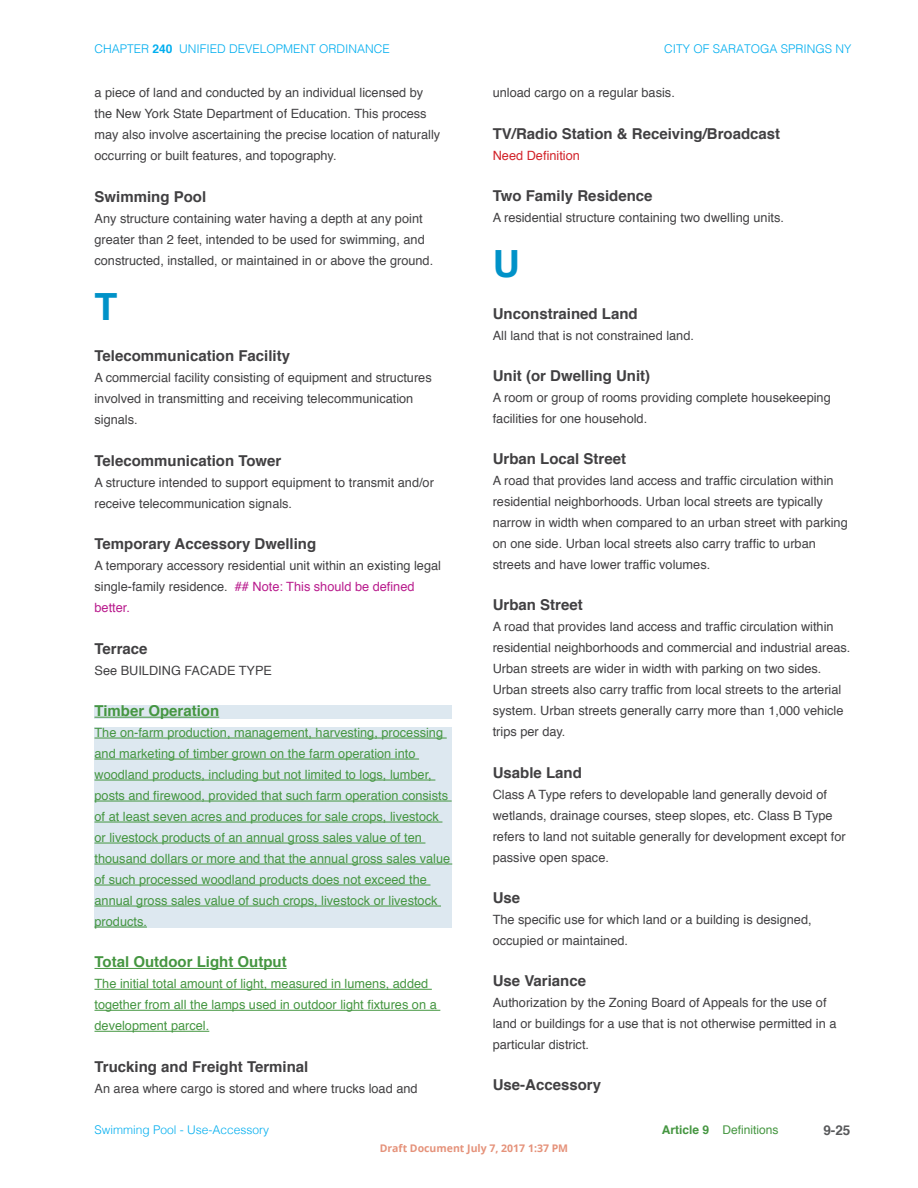
<style>
.page{position:relative;width:918px;height:1188px;background:#fff}
.page>*{position:absolute;margin:0;border:0;box-sizing:border-box;transform-origin:0 0}
.t1{font:700 37.5px "Helvetica";color:#0092c8}
.t2{font:700 15px "Helvetica";color:#414042}
.t3{font:700 15px "Helvetica";color:#459641}
.t4{font:700 13.5px "Helvetica";color:#58595b}
.t5{font:12.75px/21px "Helvetica";color:#414042}
.t6{font:12.75px/21px "Helvetica";color:#459641}
.t7{font:12.75px "Helvetica";color:#d2232a}
.t8{font:300 12px "Helvetica";color:#00aeef}
.t9{font:12px "Helvetica";color:#459641}
.t10{font:700 10.5px "Open Sans";color:#e5927a}
.s1{font-weight:700}
.s2{color:#b91c8d}
</style>
<div class="page">
<div style="left:94px;top:705px;width:358px;height:14px;background:#dde8f0"></div>
<hr style="left:94px;top:717px;width:125px;height:1px;background:#459641">
<div style="left:94px;top:728px;width:358px;height:200px;background:#dde8f0"></div>
<hr style="left:94px;top:738px;width:353px;height:1px;background:#459641">
<hr style="left:94px;top:759px;width:325px;height:1px;background:#459641">
<hr style="left:94px;top:780px;width:341px;height:1px;background:#459641">
<hr style="left:94px;top:801px;width:358px;height:1px;background:#459641">
<hr style="left:94px;top:822px;width:348px;height:1px;background:#459641">
<hr style="left:94px;top:843px;width:331px;height:1px;background:#459641">
<hr style="left:94px;top:864px;width:358px;height:1px;background:#459641">
<hr style="left:94px;top:885px;width:336px;height:1px;background:#459641">
<hr style="left:94px;top:906px;width:347px;height:1px;background:#459641">
<hr style="left:94px;top:927px;width:53px;height:1px;background:#459641">
<hr style="left:94px;top:968px;width:193px;height:1px;background:#459641">
<hr style="left:94px;top:989px;width:338px;height:1px;background:#459641">
<hr style="left:94px;top:1010px;width:346px;height:1px;background:#459641">
<hr style="left:94px;top:1031px;width:115px;height:1px;background:#459641">
<p class="t8" style="left:94px;top:39px;width:297px">CHAPTER <span class="s1">240</span> UNIFIED DEVELOPMENT ORDINANCE</p>
<p class="t5" style="left:94px;top:83px;width:347px">a piece of land and conducted by an individual licensed by the New York State Department of Education. This process may also involve ascertaining the precise location of naturally occurring or built features, and topography.</p>
<p class="t2" style="left:94px;top:184px;width:113px">Swimming Pool</p>
<p class="t5" style="left:94px;top:208px;width:340px">Any structure containing water having a depth at any point greater than 2 feet, intended to be used for swimming, and constructed, installed, or maintained in or above the ground.</p>
<h1 class="t1" style="left:94px;top:277px;width:24px">T</h1>
<p class="t2" style="left:94px;top:344px;width:197px">Telecommunication Facility</p>
<p class="t5" style="left:94px;top:368px;width:339px">A commercial facility consisting of equipment and structures involved in transmitting and receiving telecommunication signals.</p>
<p class="t2" style="left:94px;top:448px;width:188px">Telecommunication Tower</p>
<p class="t5" style="left:94px;top:472px;width:341px">A structure intended to support equipment to transmit and/or receive telecommunication signals.</p>
<p class="t2" style="left:94px;top:531px;width:223px">Temporary Accessory Dwelling</p>
<p class="t5" style="left:94px;top:555px;width:348px">A temporary accessory residential unit within an existing legal single-family residence. <span class="s2">## Note: This should be defined better.</span></p>
<p class="t2" style="left:94px;top:636px;width:55px">Terrace</p>
<p class="t5" style="left:94px;top:660px;width:179px">See BUILDING FACADE TYPE</p>
<p class="t3" style="left:94px;top:699px;width:126px">Timber Operation</p>
<p class="t6" style="left:94px;top:722px;width:357px">The on-farm production, management, harvesting, processing and marketing of timber grown on the farm operation into woodland products, including but not limited to logs, lumber, posts and firewood, provided that such farm operation consists of at least seven acres and produces for sale crops, livestock or livestock products of an annual gross sales value of ten thousand dollars or more and that the annual gross sales value of such processed woodland products does not exceed the annual gross sales value of such crops, livestock or livestock products.</p>
<p class="t3" style="left:94px;top:950px;width:194px">Total Outdoor Light Output</p>
<p class="t6" style="left:94px;top:974px;width:344px">The initial total amount of light, measured in lumens, added together from all the lamps used in outdoor light fixtures on a development parcel.</p>
<p class="t2" style="left:94px;top:1054px;width:215px">Trucking and Freight Terminal</p>
<p class="t5" style="left:94px;top:1078px;width:325px">An area where cargo is stored and where trucks load and</p>
<p class="t8" style="left:664px;top:39px;width:189px">CITY OF SARATOGA SPRINGS NY</p>
<p class="t5" style="left:493px;top:83px;width:184px">unload cargo on a regular basis.</p>
<p class="t2" style="left:493px;top:121px;width:289px">TV/Radio Station &amp; Receiving/Broadcast</p>
<p class="t7" style="left:493px;top:145px;width:89px">Need Definition</p>
<p class="t2" style="left:493px;top:183px;width:161px">Two Family Residence</p>
<p class="t5" style="left:493px;top:207px;width:293px">A residential structure containing two dwelling units.</p>
<h1 class="t1" style="left:493px;top:234px;width:29px">U</h1>
<p class="t2" style="left:493px;top:301px;width:147px">Unconstrained Land</p>
<p class="t5" style="left:493px;top:325px;width:203px">All land that is not constrained land.</p>
<p class="t2" style="left:493px;top:363px;width:159px">Unit (or Dwelling Unit)</p>
<p class="t5" style="left:493px;top:387px;width:340px">A room or group of rooms providing complete housekeeping facilities for one household.</p>
<p class="t2" style="left:493px;top:447px;width:135px">Urban Local Street</p>
<p class="t5" style="left:493px;top:470px;width:357px">A road that provides land access and traffic circulation within residential neighborhoods. Urban local streets are typically narrow in width when compared to an urban street with parking on one side. Urban local streets also carry traffic to urban streets and have lower traffic volumes.</p>
<p class="t2" style="left:493px;top:593px;width:92px">Urban Street</p>
<p class="t5" style="left:493px;top:617px;width:359px">A road that provides land access and traffic circulation within residential neighborhoods and commercial and industrial areas.<br>Urban streets are wider in width with parking on two sides.<br>Urban streets also carry traffic from local streets to the arterial system. Urban streets generally carry more than 1,000 vehicle trips per day.</p>
<p class="t2" style="left:493px;top:760px;width:91px">Usable Land</p>
<p class="t5" style="left:493px;top:784px;width:354px">Class A Type refers to developable land generally devoid of wetlands, drainage courses, steep slopes, etc. Class B Type refers to land not suitable generally for development except for passive open space.</p>
<p class="t2" style="left:493px;top:885px;width:29px">Use</p>
<p class="t5" style="left:493px;top:909px;width:320px">The specific use for which land or a building is designed, occupied or maintained.</p>
<p class="t2" style="left:493px;top:969px;width:95px">Use Variance</p>
<p class="t5" style="left:493px;top:992px;width:345px">Authorization by the Zoning Board of Appeals for the use of land or buildings for a use that is not otherwise permitted in a particular district.</p>
<p class="t2" style="left:493px;top:1073px;width:110px">Use-Accessory</p>
<p class="t8" style="left:94px;top:1120px;width:176px">Swimming Pool - Use-Accessory</p>
<p class="t9" style="left:662px;top:1120px;width:118px"><span class="s1">Article 9</span> Definitions</p>
<p class="t10" style="left:380px;top:1140px;width:190px">Draft Document July 7, 2017 1:37 PM</p>
<p class="t4" style="left:823px;top:1119px;width:29px">9-25</p>
</div>
